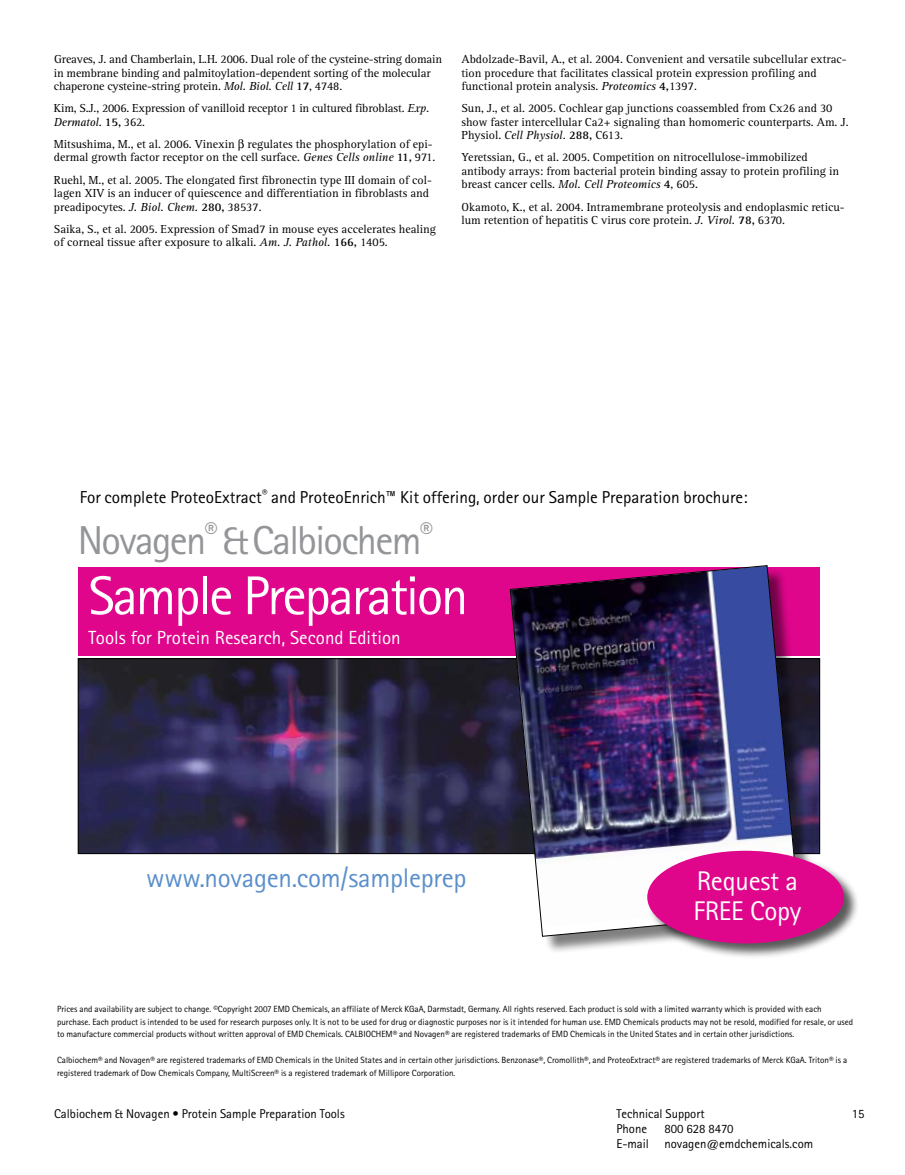
<style>
.page{position:relative;width:905px;height:1175px;background:#fff}
.page>*{position:absolute;margin:0;border:0;box-sizing:border-box;transform-origin:0 0}
.t1{font:54.6px "Agfa Rotis Sans Serif";letter-spacing:-.04em;color:#fff}
.t2{font:40.35px "Agfa Rotis Sans Serif";letter-spacing:-.04em;color:#939598}
.t3{font:27px "Agfa Rotis Sans Serif";letter-spacing:-.01em;color:#5b8fcb}
.t4{font:27px/30px "Agfa Rotis Sans Serif";letter-spacing:-.01em;color:#fff}
.t5{font:19.05px "Agfa Rotis Sans Serif";color:#fff}
.t6{font:17.25px "Agfa Rotis Sans Serif";color:#000}
.t7{font:12.75px/15px "Agfa Rotis Sans Serif";color:#000}
.t8{font:12px/13.5px "Agfa Rotis Serif";color:#000}
.t9{font:9px/12.8px "Agfa Rotis Sans Serif";color:#000}
.s1{font-style:italic}
.s2{font-weight:700}
</style>
<div class="page">
<div style="left:78px;top:567px;width:741px;height:88px;background:#df068c"></div>
<img style="left:80px;top:660px;width:430px;height:192px">
<div style="left:512px;top:567px;width:312px;height:394px;background:#000;opacity:.5"></div>
<img style="left:510px;top:565px;width:289px;height:371px">
<div style="left:646px;top:850px;width:220px;height:115px;background:#000;opacity:.65"></div>
<div style="left:647px;top:850px;width:197px;height:93px;background:#df068c;border-radius:50%"></div>
<p class="t8" style="left:54px;top:53px;width:389px">Greaves, J. and Chamberlain, L.H. 2006. Dual role of the cysteine-string domain in membrane binding and palmitoylation-dependent sorting of the molecular chaperone cysteine-string protein. <span class="s1">Mol. Biol. Cell</span> <span class="s2">17</span>, 4748.</p>
<p class="t8" style="left:54px;top:102px;width:377px">Kim, S.J., 2006. Expression of vanilloid receptor 1 in cultured fibroblast. <span class="s1">Exp.<br>Dermatol.</span> <span class="s2">15,</span> 362.</p>
<p class="t8" style="left:54px;top:137px;width:383px">Mitsushima, M., et al. 2006. Vinexin regulates the phosphorylation of epi&shy;dermal growth factor receptor on the cell surface. <span class="s1">Genes Cells online</span> <span class="s2">11,</span> 971.</p>
<p class="t8" style="left:54px;top:173px;width:379px">Ruehl, M., et al. 2005. The elongated first fibronectin type III domain of col&shy;lagen XIV is an inducer of quiescence and differentiation in fibroblasts and preadipocytes. <span class="s1">J. Biol. Chem.</span> <span class="s2">280,</span> 38537.</p>
<p class="t8" style="left:54px;top:222px;width:383px">Saika, S., et al. 2005. Expression of Smad7 in mouse eyes accelerates healing of corneal tissue after exposure to alkali. <span class="s1">Am. J. Pathol.</span> <span class="s2">166,</span> 1405.</p>
<p class="t8" style="left:461px;top:53px;width:387px">Abdolzade-Bavil, A., et al. 2004. Convenient and versatile subcellular extrac&shy;tion procedure that facilitates classical protein expression profiling and functional protein analysis. <span class="s1">Proteomics</span> <span class="s2">4,</span>1397.</p>
<p class="t8" style="left:461px;top:102px;width:388px">Sun, J., et al. 2005. Cochlear gap junctions coassembled from Cx26 and 30 show faster intercellular Ca2+ signaling than homomeric counterparts. Am. J.<br>Physiol. <span class="s1">Cell Physiol.</span> <span class="s2">288,</span> C613.</p>
<p class="t8" style="left:461px;top:151px;width:379px">Yeretssian, G., et al. 2005. Competition on nitrocellulose-immobilized antibody arrays: from bacterial protein binding assay to protein profiling in breast cancer cells. <span class="s1">Mol. Cell Proteomics</span> <span class="s2">4</span>, 605.</p>
<p class="t8" style="left:461px;top:200px;width:385px">Okamoto, K., et al. 2004. Intramembrane proteolysis and endoplasmic reticu&shy;lum retention of hepatitis C virus core protein. <span class="s1">J. Virol.</span> <span class="s2">78,</span> 6370.</p>
<h3 class="t6" style="left:80px;top:487px;width:669px">For complete ProteoExtract<sup>®</sup> and ProteoEnrich™ Kit offering, order our Sample Preparation brochure:</h3>
<h2 class="t2" style="left:78px;top:516px;width:356px">Novagen<sup>®</sup> &amp;Calbiochem<sup>®</sup></h2>
<h1 class="t1" style="left:88px;top:563px;width:381px">Sample Preparation</h1>
<h3 class="t5" style="left:88px;top:627px;width:314px">Tools for Protein Research, Second Edition</h3>
<h3 class="t3" style="left:146px;top:861px;width:322px">www.novagen.com/sampleprep</h3>
<h3 class="t4" style="left:693px;top:865px;width:109px">Request a<br>FREE Copy</h3>
<p class="t9" style="left:57px;top:1002px;width:797px">Prices and availability are subject to change. ©Copyright 2007 EMD Chemicals, an affiliate of Merck KGaA, Darmstadt, Germany. All rights reserved. Each product is sold with a limited warranty which is provided with each purchase. Each product is intended to be used for research purposes only. It is not to be used for drug or diagnostic purposes nor is it intended for human use. EMD Chemicals products may not be resold, modified for resale, or used to manufacture commercial products without written approval of EMD Chemicals. CALBIOCHEM® and Novagen® are registered trademarks of EMD Chemicals in the United States and in certain other jurisdictions.</p>
<p class="t9" style="left:57px;top:1053px;width:791px">Calbiochem® and Novagen® are registered trademarks of EMD Chemicals in the United States and in certain other jurisdictions. Benzonase®, Cromollith®, and ProteoExtract® are registered trademarks of Merck KGaA. Triton® is a registered trademark of Dow Chemicals Company, MultiScreen® is a registered trademark of Millipore Corporation.</p>
<p class="t7" style="left:54px;top:1106px;width:292px">Calbiochem &amp; Novagen • Protein Sample Preparation Tools</p>
<p class="t7" style="left:851px;top:1106px;width:14px">15</p>
<p class="t7" style="left:616px;top:1106px;width:90px">Technical Support<br>Phone</p>
<p class="t7" style="left:616px;top:1121px;width:198px;text-indent:48px">800 628 8470<br>E-mail novagen@emdchemicals.com</p>
</div>
